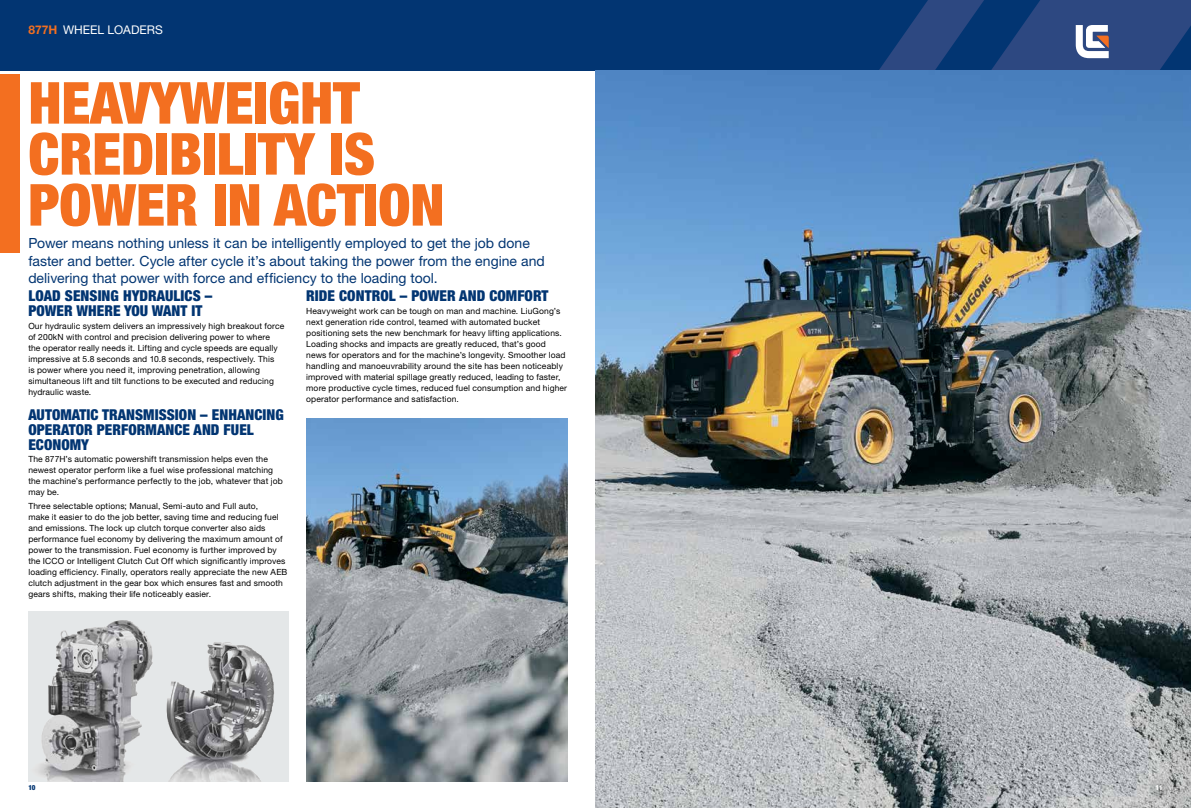
<style>
.page{position:relative;width:1191px;height:808px;background:#fff}
.page>*{position:absolute;margin:0;border:0;box-sizing:border-box;transform-origin:0 0}
.t1{font:900 condensed 58px/51px "Helvetica Neue LT Pro";letter-spacing:-.005em;color:#f36f20}
.t2{font:900 condensed 15px/15px "Helvetica Neue LT Pro";letter-spacing:.005em;color:#023572}
.t3{font:14px/17.5px "Helvetica Neue LT Pro";color:#023572}
.t4{font:12px "Helvetica Neue LT Pro";color:#fff}
.t5{font:8.5px/11px "Helvetica Neue LT Pro";letter-spacing:.015em;color:#000}
.t6{font:900 condensed 7px "Helvetica Neue LT Pro";color:#023572}
.t7{font:900 condensed 7px "Helvetica Neue LT Pro";color:#fff}
.s1{font-weight:700;color:#f36f20}
</style>
<div class="page">
<div style="left:0;top:0;width:1191px;height:71px;background:#023572"></div>
<svg style="left:878px;top:0;width:313px;height:71px"></svg>
<img style="left:306px;top:418px;width:261px;height:363px">
<div style="left:28px;top:611px;width:261px;height:170px;background:#e4e7e8"></div>
<img style="left:38px;top:620px;width:115px;height:161px">
<img style="left:166px;top:642px;width:108px;height:139px">
<img style="left:595px;top:71px;width:596px;height:737px">
<div style="left:1147px;top:777px;width:23px;height:21px;background:#000;opacity:.33"></div>
<div style="left:0;top:74px;width:20px;height:178px;background:#f36f20"></div>
<h3 class="t4" style="left:28px;top:23px;width:136px"><span class="s1">877H</span> WHEEL LOADERS</h3>
<h1 class="t1" style="left:28px;top:77px;width:418px">HEAVYWEIGHT<br>CREDIBILITY IS<br>POWER IN ACTION</h1>
<h3 class="t3" style="left:28px;top:234px;width:518px">Power means nothing unless it can be intelligently employed to get the job done faster and better. Cycle after cycle it’s about taking the power from the engine and delivering that power with force and efficiency to the loading tool.</h3>
<h2 class="t2" style="left:28px;top:288px;width:185px">LOAD SENSING HYDRAULICS –<br>POWER WHERE YOU WANT IT</h2>
<p class="t5" style="left:28px;top:320px;width:257px">Our hydraulic system delivers an impressively high breakout force of 200kN with control and precision delivering power to where<br>the operator really needs it. Lifting and cycle speeds are equally impressive at 5.8 seconds and 10.8 seconds, respectively. This<br>is power where you need it, improving penetration, allowing simultaneous lift and tilt functions to be executed and reducing hydraulic waste.</p>
<h2 class="t2" style="left:28px;top:407px;width:257px">AUTOMATIC TRANSMISSION – ENHANCING<br>OPERATOR PERFORMANCE AND FUEL<br>ECONOMY</h2>
<p class="t5" style="left:28px;top:453px;width:256px">The 877H’s automatic powershift transmission helps even the newest operator perform like a fuel wise professional matching the machine’s performance perfectly to the job, whatever that job may be.</p>
<p class="t5" style="left:28px;top:500px;width:260px">Three selectable options; Manual, Semi-auto and Full auto,<br>make it easier to do the job better, saving time and reducing fuel and emissions. The lock up clutch torque converter also aids performance fuel economy by delivering the maximum amount of power to the transmission. Fuel economy is further improved by the ICCO or Intelligent Clutch Cut Off which significantly improves loading efficiency. Finally, operators really appreciate the new AEB clutch adjustment in the gear box which ensures fast and smooth gears shifts, making their life noticeably easier.</p>
<h2 class="t2" style="left:306px;top:288px;width:244px">RIDE CONTROL – POWER AND COMFORT</h2>
<p class="t5" style="left:306px;top:305px;width:262px">Heavyweight work can be tough on man and machine. LiuGong’s next generation ride control, teamed with automated bucket positioning sets the new benchmark for heavy lifting applications.<br>Loading shocks and impacts are greatly reduced, that’s good news for operators and for the machine’s longevity. Smoother load handling and manoeuvrability around the site has been noticeably improved with material spillage greatly reduced, leading to faster, more productive cycle times, reduced fuel consumption and higher operator performance and satisfaction.</p>
<p class="t6" style="left:28px;top:784px;width:9px">10</p>
<p class="t7" style="left:1155px;top:784px;width:9px">11</p>
</div>
